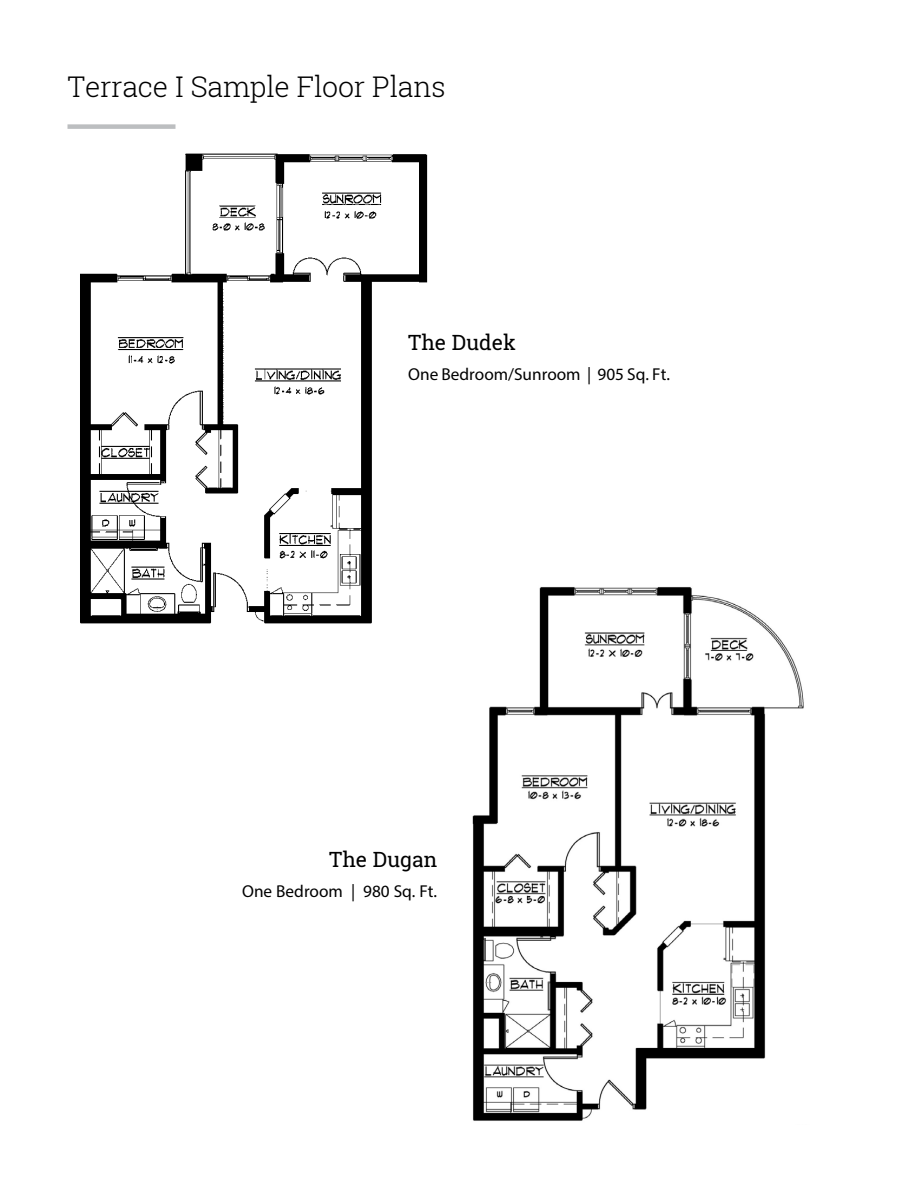
<style>
.page{position:relative;width:918px;height:1188px;background:#fff}
.page>*{position:absolute;margin:0;border:0;box-sizing:border-box;transform-origin:0 0}
.t1{font:300 28.5px "Roboto Slab";letter-spacing:-.01em;color:#000}
.t2{font:21px "Roboto Slab";color:#000}
.t3{font:17.25px "Myriad Pro";color:#000}
</style>
<div class="page">
<div style="left:68px;top:124px;width:108px;height:5px;background:#bcbec0"></div>
<img style="left:67px;top:128px;width:361px;height:496px">
<img style="left:472px;top:587px;width:332px;height:534px">
<h1 class="t1" style="left:68px;top:67px;width:380px">Terrace I Sample Floor Plans</h1>
<p class="t2" style="left:408px;top:328px;width:109px">The Dudek</p>
<p class="t3" style="left:408px;top:363px;width:263px">One Bedroom/Sunroom | 905 Sq. Ft.</p>
<p class="t2" style="left:329px;top:845px;width:110px">The Dugan</p>
<p class="t3" style="left:242px;top:880px;width:197px">One Bedroom | 980 Sq. Ft.</p>
</div>
